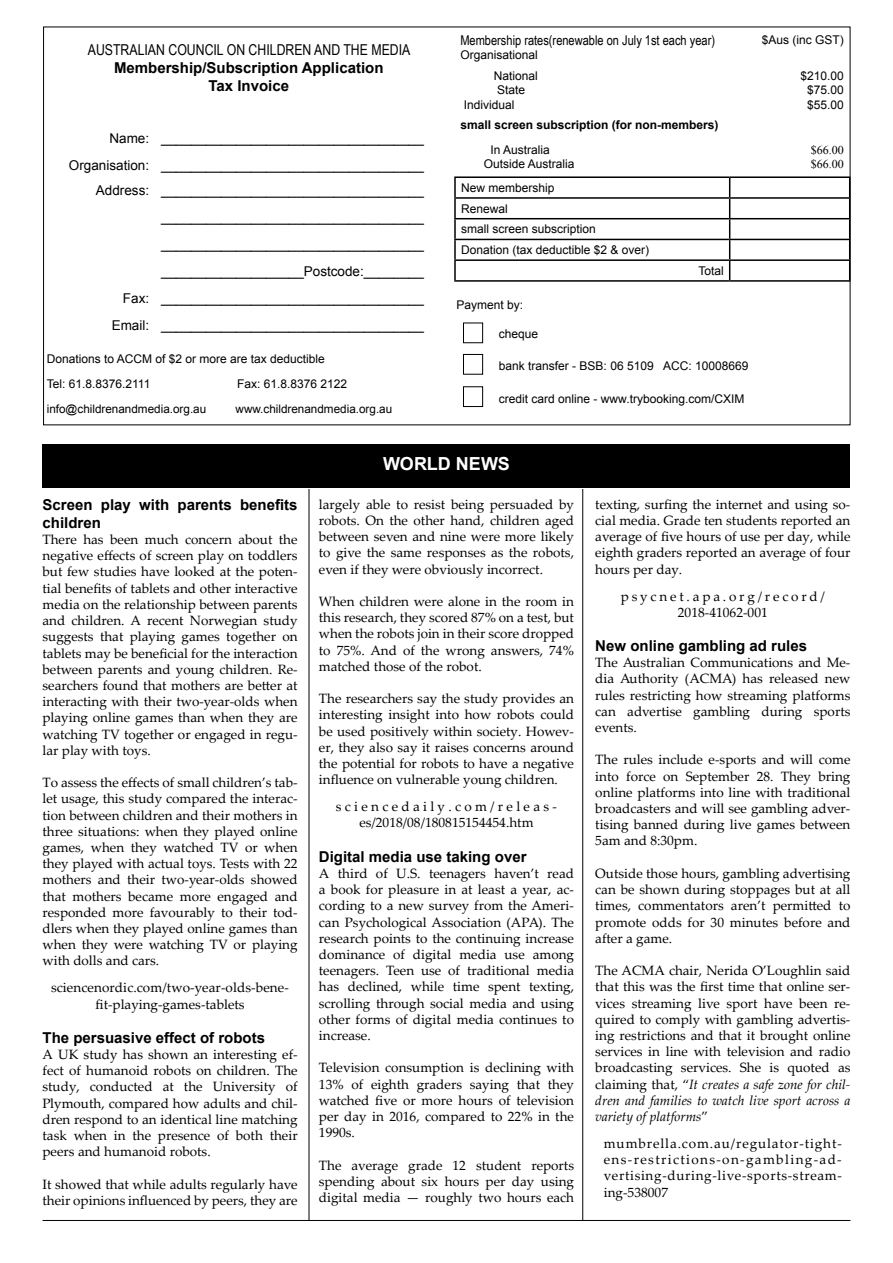
<style>
.page{position:relative;width:893px;height:1263px;background:#fff}
.page>*{position:absolute;margin:0;border:0;box-sizing:border-box;transform-origin:0 0}
.t1{font:700 18px "Arial";color:#fff}
.t2{font:700 15px/18px "Arial";color:#000}
.t3{font:15px "Arial Narrow";color:#000}
.t4{font:13.5px/16.2px "Palatino Linotype";color:#000;text-align:justify}
.t5{font:13.5px/27px "Arial";color:#000;text-align:right}
.t6{font:13.5px/16.2px "Palatino Linotype";letter-spacing:.125em;color:#000;text-align:center}
.t7{font:13.5px "Arial Narrow";color:#000}
.t8{font:13.5px/16.2px "Palatino Linotype";letter-spacing:.21em;color:#000;text-align:center}
.t9{font:12px/14.4px "Arial";color:#000}
.t10{font:700 12px "Arial";color:#000}
.t11{font:12px/14.4px "Times New Roman";color:#000}
.t12{font:11.7px "Arial";color:#000}
.s1{font-style:italic}
</style>
<div class="page">
<hr style="left:454px;top:176px;width:276px;height:2px;background:#000">
<hr style="left:730px;top:176px;width:120px;height:2px;background:#000">
<hr style="left:454px;top:197px;width:276px;height:2px;background:#000">
<svg style="left:454px;top:178px;width:2px;height:40px"></svg>
<hr style="left:730px;top:197px;width:120px;height:2px;background:#000">
<hr style="left:454px;top:218px;width:276px;height:1px;background:#000">
<hr style="left:454px;top:219px;width:2px;height:20px;background:#000">
<hr style="left:730px;top:218px;width:120px;height:1px;background:#000">
<hr style="left:454px;top:239px;width:276px;height:1px;background:#000">
<hr style="left:730px;top:239px;width:120px;height:1px;background:#000">
<hr style="left:454px;top:259px;width:276px;height:2px;background:#000">
<svg style="left:454px;top:240px;width:2px;height:40px"></svg>
<hr style="left:730px;top:259px;width:120px;height:2px;background:#000">
<svg style="left:729px;top:178px;width:1px;height:102px"></svg>
<svg style="left:849px;top:178px;width:1px;height:102px"></svg>
<hr style="left:454px;top:280px;width:276px;height:2px;background:#000">
<hr style="left:730px;top:280px;width:120px;height:2px;background:#000">
<hr style="left:43px;top:1220px;width:807px;height:1px;background:#000">
<div style="left:43px;top:444px;width:807px;height:44px;background:#000"></div>
<div style="left:463px;top:323px;width:20px;height:20px;border:1px solid #000"></div>
<div style="left:463px;top:354px;width:20px;height:21px;border:1px solid #000"></div>
<div style="left:463px;top:386px;width:20px;height:21px;border:1px solid #000"></div>
<hr style="left:309px;top:489px;width:1px;height:731px;background:#000">
<hr style="left:582px;top:489px;width:1px;height:731px;background:#000">
<p class="t3" style="left:88px;top:39px;width:324px">AUSTRALIAN COUNCIL ON CHILDREN AND THE MEDIA</p>
<p class="t2" style="left:114px;top:59px;width:271px;text-align:center">Membership/Subscription Application<br>Tax Invoice</p>
<p class="t5" style="left:69px;top:125px;width:357px">Name: ___________________________________<br>Organisation: ___________________________________</p>
<p class="t5" style="left:96px;top:177px;width:329px">Address: ___________________________________ ___________________________________ ___________________________________ ___________________Postcode:________<br>Fax: ___________________________________ Email: ___________________________________</p>
<p class="t9" style="left:47px;top:346px;width:280px;line-height:25.2px">Donations to ACCM of $2 or more are tax deductible<br>Tel: 61.8.8376.2111</p>
<p class="t9" style="left:237px;top:377px;width:112px">Fax: 61.8.8376 2122</p>
<p class="t12" style="left:47px;top:401px;width:161px">info@childrenandmedia.org.au</p>
<p class="t12" style="left:236px;top:401px;width:158px">www.childrenandmedia.org.au</p>
<p class="t7" style="left:460px;top:30px;width:256px">Membership rates(renewable on July 1st each year)</p>
<p class="t9" style="left:460px;top:48px;width:79px">Organisational</p>
<p class="t9" style="left:494px;top:69px;width:46px">National</p>
<p class="t9" style="left:497px;top:83px;width:30px">State</p>
<p class="t9" style="left:464px;top:97px;width:52px">Individual</p>
<p class="t9" style="left:762px;top:32px;width:84px">$Aus (inc GST)</p>
<p class="t9" style="left:800px;top:69px;width:45px;text-align:center">$210.00 $75.00 $55.00</p>
<p class="t10" style="left:460px;top:117px;width:260px">small screen subscription (for non-members)</p>
<p class="t9" style="left:484px;top:143px;width:92px;text-indent:7px">In Australia<br>Outside Australia</p>
<p class="t11" style="left:811px;top:142px;width:34px">$66.00 $66.00</p>
<p class="t9" style="left:461px;top:178px;width:190px;line-height:20.7px">New membership<br>Renewal<br>small screen subscription<br>Donation (tax deductible $2 &amp; over)</p>
<p class="t9" style="left:698px;top:264px;width:27px">Total</p>
<p class="t9" style="left:456px;top:298px;width:68px">Payment by:</p>
<p class="t9" style="left:499px;top:326px;width:41px">cheque</p>
<p class="t9" style="left:499px;top:359px;width:251px">bank transfer - BSB: 06 5109 ACC: 10008669</p>
<p class="t9" style="left:499px;top:391px;width:247px">credit card online - www.trybooking.com/CXIM</p>
<p class="t2" style="left:43px;top:496px;width:257px">Screen play with parents benefits children</p>
<p class="t4" style="left:43px;top:531px;width:257px">There has been much concern about the negative effects of screen play on toddlers but few studies have looked at the poten&shy;tial benefits of tablets and other interactive media on the relationship between parents and children. A recent Norwegian study suggests that playing games together on tablets may be beneficial for the interaction between parents and young children. Re&shy;searchers found that mothers are better at interacting with their two-year-olds when playing online games than when they are watching TV together or engaged in regu&shy;lar play with toys.</p>
<p class="t4" style="left:43px;top:774px;width:257px">To assess the effects of small children’s tab&shy;let usage, this study compared the interac&shy;tion between children and their mothers in three situations: when they played online games, when they watched TV or when they played with actual toys. Tests with 22 mothers and their two-year-olds showed that mothers became more engaged and responded more favourably to their tod&shy;dlers when they played online games than when they were watching TV or playing with dolls and cars.</p>
<p class="t4" style="left:51px;top:979px;width:239px;text-align:center">sciencenordic.com/two-year-olds-bene&shy;fit-playing-games-tablets</p>
<p class="t2" style="left:43px;top:1029px;width:224px">The persuasive effect of robots</p>
<p class="t4" style="left:43px;top:1046px;width:257px">A UK study has shown an interesting ef&shy;fect of humanoid robots on children. The study, conducted at the University of Plymouth, compared how adults and chil&shy;dren respond to an identical line matching task when in the presence of both their peers and humanoid robots.</p>
<p class="t4" style="left:43px;top:1175px;width:257px">It showed that while adults regularly have their opinions influenced by peers, they are</p>
<h1 class="t1" style="left:383px;top:452px;width:128px">WORLD NEWS</h1>
<p class="t4" style="left:319px;top:496px;width:257px">largely able to resist being persuaded by robots. On the other hand, children aged between seven and nine were more likely to give the same responses as the robots, even if they were obviously incorrect.</p>
<p class="t4" style="left:319px;top:593px;width:257px">When children were alone in the room in this research, they scored 87% on a test, but when the robots join in their score dropped to 75%. And of the wrong answers, 74% matched those of the robot.</p>
<p class="t4" style="left:319px;top:690px;width:257px">The researchers say the study provides an interesting insight into how robots could be used positively within society. Howev&shy;er, they also say it raises concerns around the potential for robots to have a negative influence on vulnerable young children.</p>
<p class="t6" style="left:336px;top:798px;width:223px">sciencedaily.com/releas&shy;es/2018/08/180815154454.htm</p>
<p class="t2" style="left:319px;top:848px;width:209px">Digital media use taking over</p>
<p class="t4" style="left:319px;top:865px;width:257px">A third of U.S. teenagers haven’t read a book for pleasure in at least a year, ac&shy;cording to a new survey from the Ameri&shy;can Psychological Association (APA). The research points to the continuing increase dominance of digital media use among teenagers. Teen use of traditional media has declined, while time spent texting, scrolling through social media and using other forms of digital media continues to increase.</p>
<p class="t4" style="left:319px;top:1059px;width:257px">Television consumption is declining with 13% of eighth graders saying that they watched five or more hours of television per day in 2016, compared to 22% in the 1990s.</p>
<p class="t4" style="left:319px;top:1156px;width:257px">The average grade 12 student reports spending about six hours per day using digital media — roughly two hours each</p>
<p class="t4" style="left:595px;top:496px;width:257px">texting, surfing the internet and using so&shy;cial media. Grade ten students reported an average of five hours of use per day, while eighth graders reported an average of four hours per day.</p>
<p class="t8" style="left:621px;top:587px;width:206px">psycnet.apa.org/record/<br>2018-41062-001</p>
<p class="t2" style="left:595px;top:637px;width:213px">New online gambling ad rules</p>
<p class="t4" style="left:595px;top:654px;width:257px">The Australian Communications and Me&shy;dia Authority (ACMA) has released new rules restricting how streaming platforms can advertise gambling during sports events.</p>
<p class="t4" style="left:595px;top:751px;width:257px">The rules include e-sports and will come into force on September 28. They bring online platforms into line with traditional broadcasters and will see gambling adver&shy;tising banned during live games between 5am and 8:30pm.</p>
<p class="t4" style="left:595px;top:865px;width:257px">Outside those hours, gambling advertising can be shown during stoppages but at all times, commentators aren’t permitted to promote odds for 30 minutes before and after a game.</p>
<p class="t4" style="left:595px;top:962px;width:257px">The ACMA chair, Nerida O’Loughlin said that this was the first time that online ser&shy;vices streaming live sport have been re&shy;quired to comply with gambling advertis&shy;ing restrictions and that it brought online services in line with television and radio broadcasting services. She is quoted as claiming that, “<span class="s1">It creates a safe zone for chil&shy;dren and families to watch live sport across a variety of platforms</span>”</p>
<p class="t4" style="left:604px;top:1135px;width:240px">mumbrella.com.au/regulator-tight&shy;ens-restrictions-on-gambling-ad&shy;vertising-during-live-sports-stream&shy;ing-538007</p>
</div>
